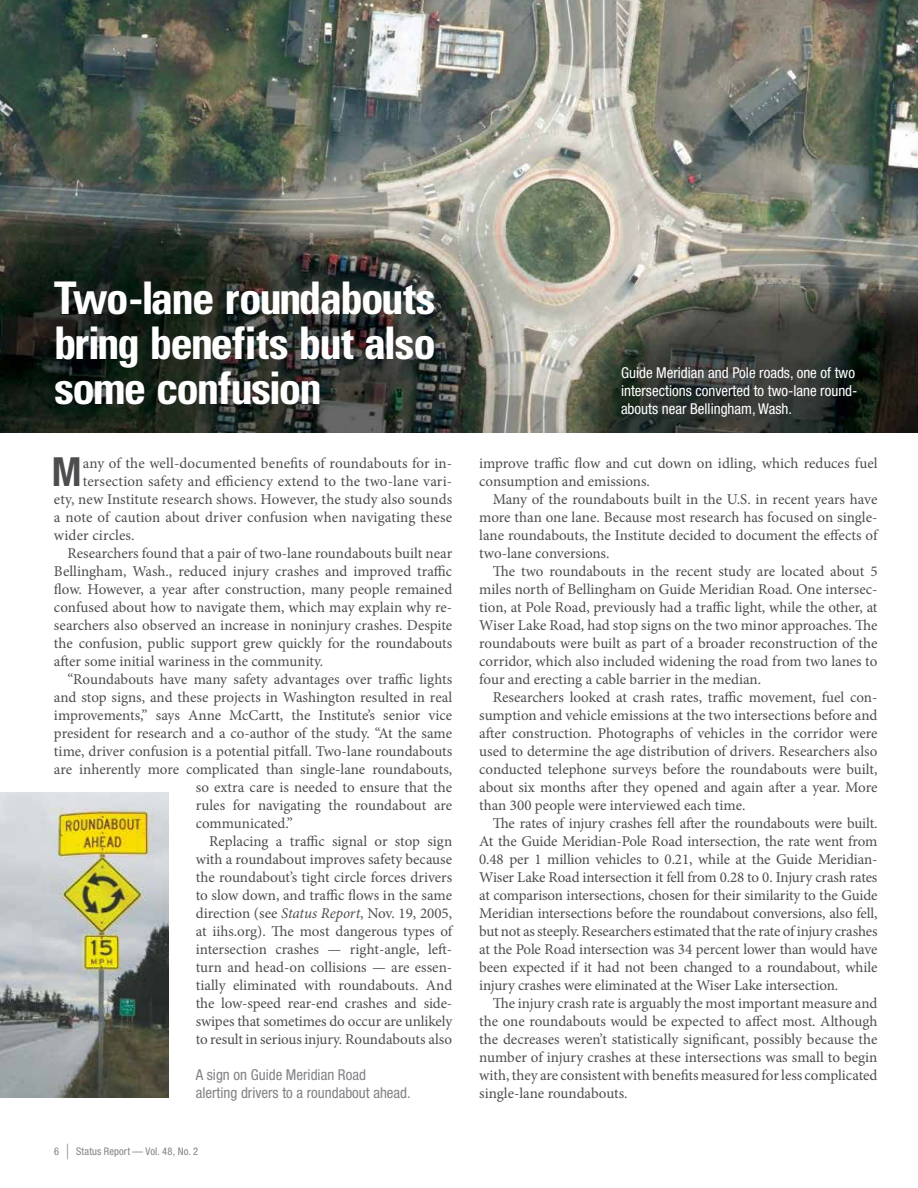
<style>
.page{position:relative;width:918px;height:1188px;background:#fff}
.page>*{position:absolute;margin:0;border:0;box-sizing:border-box;transform-origin:0 0}
.t1{font:700 condensed 45px/45px "Univers LT Std";letter-spacing:-.04em;color:#fff;text-align:justify}
.t2{font:700 condensed 40.2px "Helvetica Neue LT Pro";color:#4d4d4f}
.t3{font:15px/18px "Minion Pro";color:#4d4d4f;text-align:justify}
.t4{font:condensed 15px/18px "Helvetica Neue LT Pro";color:#fff}
.t5{font:condensed 15px/18px "Helvetica Neue LT Pro";color:#808285}
.t6{font:condensed 10.5px "Helvetica Neue LT Pro";letter-spacing:.02em;color:#808285}
.s1{font-style:italic}
.s2{font-size:21px}
</style>
<div class="page">
<img style="left:0;top:0;width:918px;height:432px">
<img style="left:0;top:792px;width:169px;height:306px">
<h1 class="t1" style="left:54px;top:275px;width:384px">Two-lane roundabouts bring benefits but also some confusion</h1>
<h2 class="t2" style="left:52px;top:447px;width:31px">M</h2>
<p class="t3" style="left:83px;top:454px;width:371px">any of the well-documented benefits of roundabouts for in-</p>
<p class="t3" style="left:83px;top:472px;width:371px">tersection safety and efficiency extend to the two-lane vari-</p>
<p class="t3" style="left:54px;top:490px;width:400px">ety, new Institute research shows. However, the study also sounds</p>
<p class="t3" style="left:54px;top:508px;width:400px">a note of caution about driver confusion when navigating these</p>
<p class="t3" style="left:54px;top:526px;width:82px">wider circles.</p>
<p class="t3" style="left:67px;top:544px;width:386px">Researchers found that a pair of two-lane roundabouts built near</p>
<p class="t3" style="left:54px;top:562px;width:400px">Bellingham, Wash., reduced injury crashes and improved traffic</p>
<p class="t3" style="left:54px;top:580px;width:400px">flow. However, a year after construction, many people remained</p>
<p class="t3" style="left:54px;top:598px;width:400px">confused about how to navigate them, which may explain why re-</p>
<p class="t3" style="left:54px;top:616px;width:400px">searchers also observed an increase in noninjury crashes. Despite</p>
<p class="t3" style="left:54px;top:634px;width:400px">the confusion, public support grew quickly for the roundabouts</p>
<p class="t3" style="left:54px;top:652px;width:271px">after some initial wariness in the community.</p>
<p class="t3" style="left:67px;top:670px;width:386px">“Roundabouts have many safety advantages over traffic lights</p>
<p class="t3" style="left:54px;top:688px;width:400px">and stop signs, and these projects in Washington resulted in real</p>
<p class="t3" style="left:54px;top:706px;width:400px">improvements,” says Anne McCartt, the Institute’s senior vice</p>
<p class="t3" style="left:54px;top:724px;width:400px">president for research and a co-author of the study. “At the same</p>
<p class="t3" style="left:54px;top:742px;width:400px">time, driver confusion is a potential pitfall. Two-lane roundabouts</p>
<p class="t3" style="left:54px;top:760px;width:400px">are inherently more complicated than single-lane roundabouts,</p>
<p class="t3" style="left:196px;top:778px;width:258px">so extra care is needed to ensure that the</p>
<p class="t3" style="left:196px;top:796px;width:258px">rules for navigating the roundabout are</p>
<p class="t3" style="left:196px;top:814px;width:99px">communicated.”</p>
<p class="t3" style="left:209px;top:832px;width:245px">Replacing a traffic signal or stop sign</p>
<p class="t3" style="left:196px;top:850px;width:258px">with a roundabout improves safety because</p>
<p class="t3" style="left:196px;top:868px;width:258px">the roundabout’s tight circle forces drivers</p>
<p class="t3" style="left:196px;top:886px;width:258px">to slow down, and traffic flows in the same</p>
<p class="t3" style="left:196px;top:904px;width:258px">direction (see <span class="s1">Status Report</span>, Nov. 19, 2005,</p>
<p class="t3" style="left:196px;top:922px;width:258px">at iihs.org). The most dangerous types of</p>
<p class="t3" style="left:196px;top:940px;width:258px">intersection crashes — right-angle, left-</p>
<p class="t3" style="left:196px;top:958px;width:258px">turn and head-on collisions — are essen-</p>
<p class="t3" style="left:196px;top:976px;width:258px">tially eliminated with roundabouts. And</p>
<p class="t3" style="left:196px;top:994px;width:258px">the low-speed rear-end crashes and side-</p>
<p class="t3" style="left:196px;top:1012px;width:258px">swipes that sometimes do occur are unlikely</p>
<p class="t3" style="left:196px;top:1030px;width:258px">to result in serious injury. Roundabouts also</p>
<p class="t5" style="left:196px;top:1066px;width:217px">A sign on Guide Meridian Road alerting drivers to a roundabout ahead.</p>
<p class="t6" style="left:54px;top:1145px;width:146px">6 <span class="s2">|</span> Status Report — Vol. 48, No. 2</p>
<p class="t4" style="left:621px;top:364px;width:238px">Guide Meridian and Pole roads, one of two intersections converted to two-lane round&shy;abouts near Bellingham, Wash.</p>
<p class="t3" style="left:479px;top:454px;width:400px">improve traffic flow and cut down on idling, which reduces fuel consumption and emissions.</p>
<p class="t3" style="left:479px;top:490px;width:400px;text-indent:14px">Many of the roundabouts built in the U.S. in recent years have more than one lane. Because most research has focused on single&shy;lane roundabouts, the Institute decided to document the effects of two-lane conversions.</p>
<p class="t3" style="left:479px;top:562px;width:400px;text-indent:14px">The two roundabouts in the recent study are located about 5 miles north of Bellingham on Guide Meridian Road. One intersec&shy;tion, at Pole Road, previously had a traffic light, while the other, at Wiser Lake Road, had stop signs on the two minor approaches. The roundabouts were built as part of a broader reconstruction of the corridor, which also included widening the road from two lanes to four and erecting a cable barrier in the median.</p>
<p class="t3" style="left:479px;top:688px;width:400px;text-indent:14px">Researchers looked at crash rates, traffic movement, fuel con&shy;sumption and vehicle emissions at the two intersections before and after construction. Photographs of vehicles in the corridor were used to determine the age distribution of drivers. Researchers also conducted telephone surveys before the roundabouts were built, about six months after they opened and again after a year. More than 300 people were interviewed each time.</p>
<p class="t3" style="left:479px;top:814px;width:400px;text-indent:14px">The rates of injury crashes fell after the roundabouts were built.<br>At the Guide Meridian-Pole Road intersection, the rate went from 0.48 per 1 million vehicles to 0.21, while at the Guide Meridian-Wiser Lake Road intersection it fell from 0.28 to 0. Injury crash rates at comparison intersections, chosen for their similarity to the Guide Meridian intersections before the roundabout conversions, also fell, but not as steeply. Researchers estimated that the rate of injury crashes at the Pole Road intersection was 34 percent lower than would have been expected if it had not been changed to a roundabout, while injury crashes were eliminated at the Wiser Lake intersection.</p>
<p class="t3" style="left:479px;top:994px;width:400px;text-indent:14px">The injury crash rate is arguably the most important measure and the one roundabouts would be expected to affect most. Although the decreases weren’t statistically significant, possibly because the number of injury crashes at these intersections was small to begin with, they are consistent with benefits measured for less complicated single-lane roundabouts.</p>
</div>
